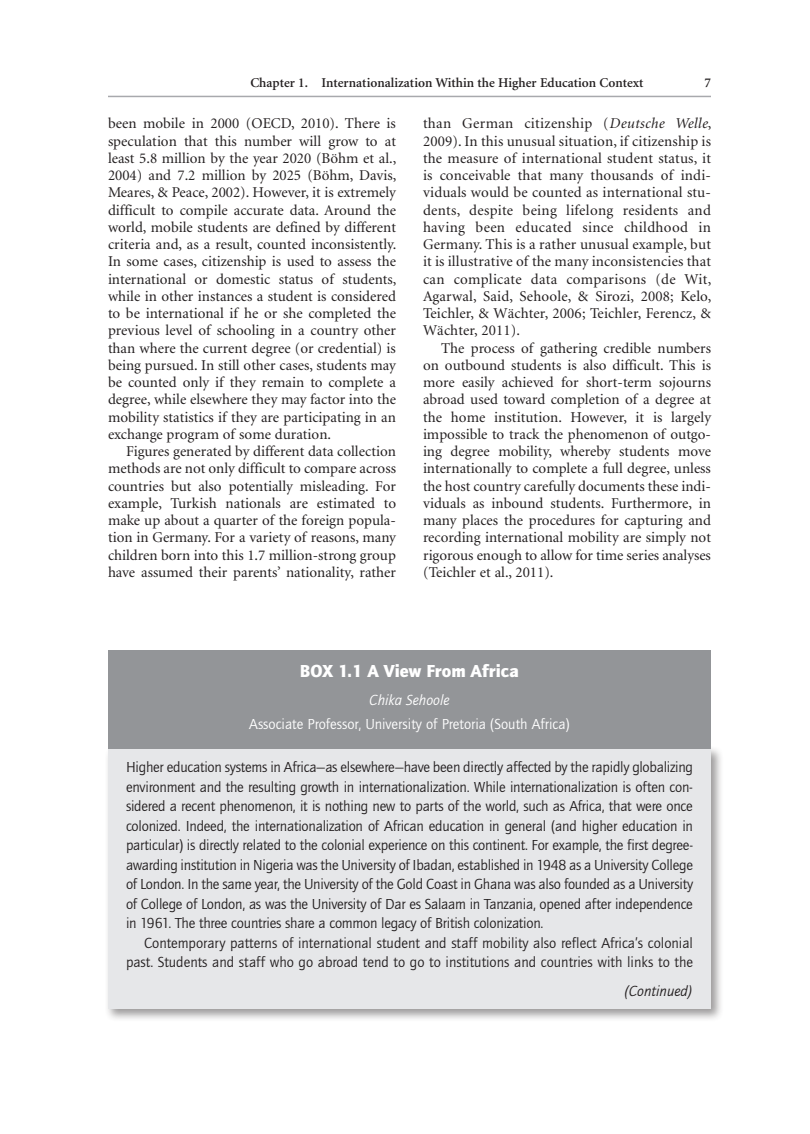
<style>
.page{position:relative;width:810px;height:1134px;background:#fff}
.page>*{position:absolute;margin:0;border:0;box-sizing:border-box;transform-origin:0 0}
.Box_Number___Caption{font:900 18px "Quay Sans EF";color:#fff}
.t1{font:15px/17.2px "Minion";color:#231f20;text-align:justify}
.Boxed_Text{font:15px/19.5px "Quay Sans EF";color:#231f20;text-align:justify}
.Boxed_affiliation{font:15px "Quay Sans EF";color:#fff}
.Boxed_author{font:italic 15px "Quay Sans EF";color:#fff}
.Boxed_Text-2{font:italic 15px "Quay Sans EF";color:#231f20}
.t2{font:600 13.5px "Minion";color:#231f20}
.s1{font-style:italic}
</style>
<div class="page">
<hr style="left:108px;top:96px;width:603px;height:1px;background:#a8a9ad">
<div style="left:104px;top:745px;width:620px;height:277px;background:#231f20;opacity:.45"></div>
<div style="left:108px;top:748px;width:603px;height:261px;background:#e6e7e9"></div>
<div style="left:108px;top:650px;width:603px;height:99px;background:#939598"></div>
<p class="t2" style="left:250px;top:76px;width:395px">Chapter 1. Internationalization Within the Higher Education Context</p>
<p class="t2" style="left:704px;top:76px;width:8px">7</p>
<p class="t1" style="left:108px;top:115px;width:290px">been mobile in 2000 (OECD, 2010). There is speculation that this number will grow to at least 5.8 million by the year 2020 (Böhm et al., 2004) and 7.2 million by 2025 (Böhm, Davis, Meares, &amp; Peace, 2002). However, it is extremely difficult to compile accurate data. Around the world, mobile students are defined by different criteria and, as a result, counted inconsistently.<br>In some cases, citizenship is used to assess the international or domestic status of students, while in other instances a student is considered to be international if he or she completed the previous level of schooling in a country other than where the current degree (or credential) is being pursued. In still other cases, students may be counted only if they remain to complete a degree, while elsewhere they may factor into the mobility statistics if they are participating in an exchange program of some duration.</p>
<p class="t1" style="left:108px;top:443px;width:290px;text-indent:18px">Figures generated by different data collection methods are not only difficult to compare across countries but also potentially misleading. For example, Turkish nationals are estimated to make up about a quarter of the foreign popula&shy;tion in Germany. For a variety of reasons, many children born into this 1.7 million-strong group have assumed their parents’ nationality, rather</p>
<p class="t1" style="left:423px;top:115px;width:290px">than German citizenship (<span class="s1">Deutsche Welle</span>, 2009). In this unusual situation, if citizenship is the measure of international student status, it is conceivable that many thousands of indi&shy;viduals would be counted as international stu&shy;dents, despite being lifelong residents and having been educated since childhood in Germany. This is a rather unusual example, but it is illustrative of the many inconsistencies that can complicate data comparisons (de Wit, Agarwal, Said, Sehoole, &amp; Sirozi, 2008; Kelo, Teichler, &amp; Wächter, 2006; Teichler, Ferencz, &amp; Wächter, 2011).</p>
<p class="t1" style="left:423px;top:340px;width:290px;text-indent:18px">The process of gathering credible numbers on outbound students is also difficult. This is more easily achieved for short-term sojourns abroad used toward completion of a degree at the home institution. However, it is largely impossible to track the phenomenon of outgo&shy;ing degree mobility, whereby students move internationally to complete a full degree, unless the host country carefully documents these indi&shy;viduals as inbound students. Furthermore, in many places the procedures for capturing and recording international mobility are simply not rigorous enough to allow for time series analyses (Teichler et al., 2011).</p>
<p class="Box_Number___Caption" style="left:300px;top:660px;width:221px">BOX 1.1 A View From Africa</p>
<p class="Boxed_author" style="left:369px;top:692px;width:82px">Chika Sehoole</p>
<p class="Boxed_affiliation" style="left:249px;top:716px;width:322px">Associate Professor, University of Pretoria (South Africa)</p>
<p class="Boxed_Text" style="left:126px;top:758px;width:569px">Higher education systems in Africa—as elsewhere—have been directly affected by the rapidly globalizing environment and the resulting growth in internationalization. While internationalization is often con&shy;sidered a recent phenomenon, it is nothing new to parts of the world, such as Africa, that were once colonized. Indeed, the internationalization of African education in general (and higher education in particular) is directly related to the colonial experience on this continent. For example, the first degree&shy;awarding institution in Nigeria was the University of Ibadan, established in 1948 as a University College of London. In the same year, the University of the Gold Coast in Ghana was also founded as a University of College of London, as was the University of Dar es Salaam in Tanzania, opened after independence in 1961. The three countries share a common legacy of British colonization.</p>
<p class="Boxed_Text" style="left:126px;top:934px;width:569px;text-align:right">Contemporary patterns of international student and staff mobility also reflect Africa’s colonial past. Students and staff who go abroad tend to go to institutions and countries with links to the</p>
<p class="Boxed_Text-2" style="left:624px;top:983px;width:71px">(Continued)</p>
</div>
